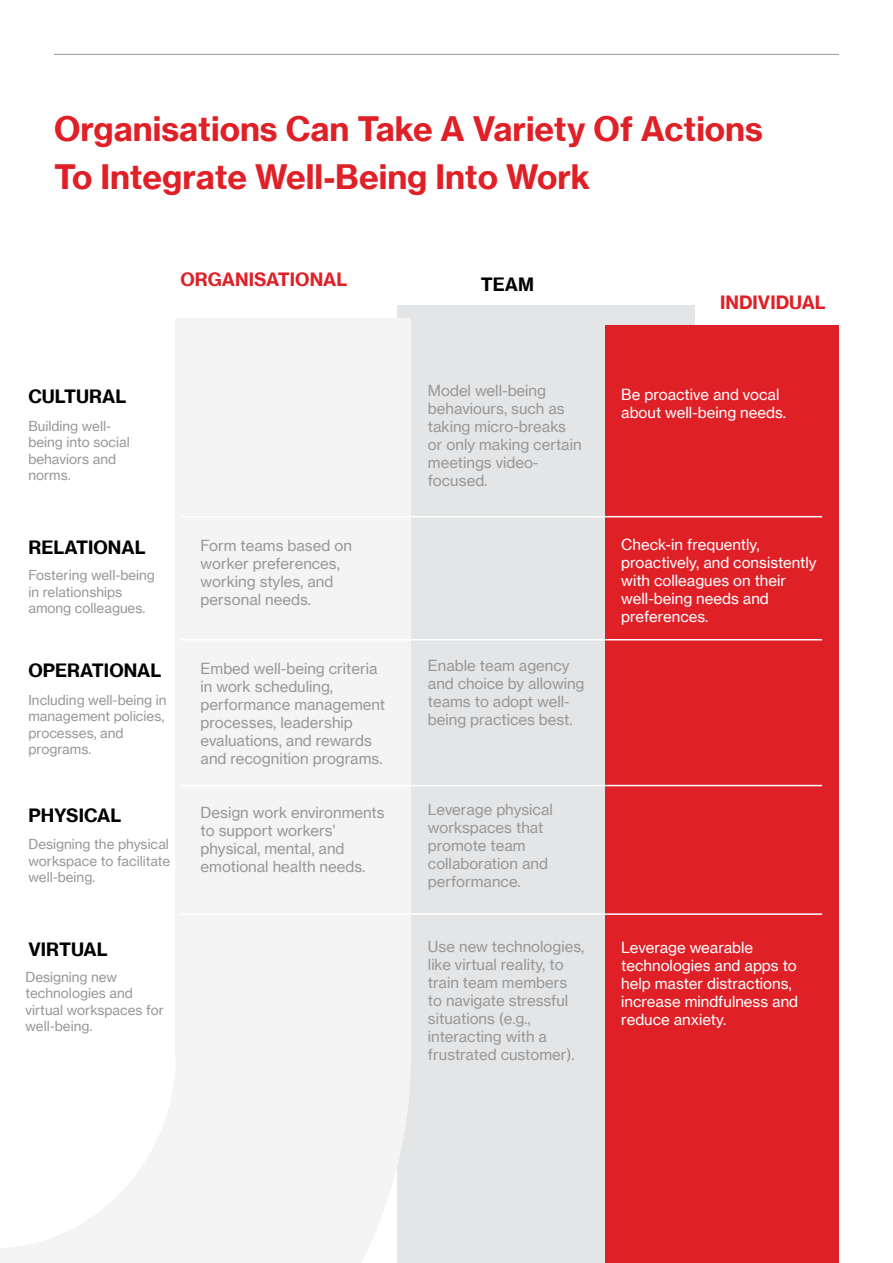
<style>
.page{position:relative;width:893px;height:1263px;background:#fff}
.page>*{position:absolute;margin:0;border:0;box-sizing:border-box;transform-origin:0 0}
.t1{font:33px/48px "N Haas Grotesk TX Pro 75 Bd";color:#e02027}
.t2{font:18px "N Haas Grotesk TX Pro 75 Bd";color:#000}
.t3{font:18px "N Haas Grotesk TX Pro 75 Bd";color:#e02027}
.t4{font:15px/18px "N Haas Grotesk TX Pro 55 Rg";color:#989899}
.t5{font:15px/18px "N Haas Grotesk TX Pro 55 Rg";color:#fff}
.t6{font:13.5px/16.5px "N Haas Grotesk TX Pro 55 Rg";color:#989899}
</style>
<div class="page">
<div style="left:397px;top:305px;width:298px;height:958px;background:#e4e5e6"></div>
<div style="left:175px;top:319px;width:236px;height:741px;background:#f4f4f4"></div>
<svg style="left:0;top:1060px;width:411px;height:203px;fill:#f4f4f4"></svg>
<div style="left:606px;top:325px;width:233px;height:938px;background:#e02027"></div>
<hr style="left:54px;top:54px;width:785px;height:1px;background:#989899">
<hr style="left:181px;top:516px;width:641px;height:1px;background:#fff">
<hr style="left:181px;top:639px;width:641px;height:1px;background:#fff">
<hr style="left:181px;top:785px;width:641px;height:1px;background:#fff">
<hr style="left:181px;top:913px;width:641px;height:2px;background:#fff">
<h1 class="t1" style="left:54px;top:107px;width:710px">Organisations Can Take A Variety Of Actions<br>To Integrate Well-Being Into Work</h1>
<p class="t3" style="left:181px;top:272px;width:168px">ORGANISATIONAL</p>
<p class="t2" style="left:481px;top:277px;width:55px">TEAM</p>
<p class="t2" style="left:28px;top:388px;width:99px">CULTURAL</p>
<p class="t6" style="left:28px;top:418px;width:103px">Building well&shy;being into social behaviors and norms.</p>
<p class="t2" style="left:28px;top:540px;width:119px">RELATIONAL</p>
<p class="t6" style="left:28px;top:568px;width:128px">Fostering well-being in relationships among colleagues.</p>
<p class="t2" style="left:28px;top:663px;width:134px">OPERATIONAL</p>
<p class="t6" style="left:28px;top:692px;width:140px">Including well-being in management policies, processes, and programs.</p>
<p class="t2" style="left:28px;top:808px;width:94px">PHYSICAL</p>
<p class="t6" style="left:28px;top:837px;width:143px;text-align:justify">Designing the physical workspace to facilitate well-being.</p>
<p class="t2" style="left:28px;top:942px;width:81px">VIRTUAL</p>
<p class="t6" style="left:26px;top:969px;width:140px">Designing new technologies and virtual workspaces for well-being.</p>
<p class="t4" style="left:201px;top:538px;width:153px">Form teams based on worker preferences, working styles, and personal needs.</p>
<p class="t4" style="left:201px;top:661px;width:186px">Embed well-being criteria in work scheduling, performance management processes, leadership evaluations, and rewards and recognition programs.</p>
<p class="t4" style="left:201px;top:805px;width:186px">Design work environments to support workers’ physical, mental, and emotional health needs.</p>
<p class="t4" style="left:428px;top:383px;width:155px">Model well-being behaviours, such as taking micro-breaks or only making certain meetings video&shy;focused.</p>
<p class="t4" style="left:428px;top:657px;width:158px">Enable team agency and choice by allowing teams to adopt well&shy;being practices best.</p>
<p class="t4" style="left:428px;top:801px;width:127px">Leverage physical workspaces that promote team collaboration and performance.</p>
<p class="t4" style="left:428px;top:938px;width:158px">Use new technologies, like virtual reality, to train team members to navigate stressful situations (e.g., interacting with a frustrated customer).</p>
<p class="t3" style="left:720px;top:295px;width:107px">INDIVIDUAL</p>
<p class="t5" style="left:621px;top:386px;width:166px">Be proactive and vocal about well-being needs.</p>
<p class="t5" style="left:621px;top:536px;width:197px">Check-in frequently, proactively, and consistently with colleagues on their well-being needs and preferences.</p>
<p class="t5" style="left:621px;top:939px;width:178px">Leverage wearable technologies and apps to help master distractions, increase mindfulness and reduce anxiety.</p>
</div>
